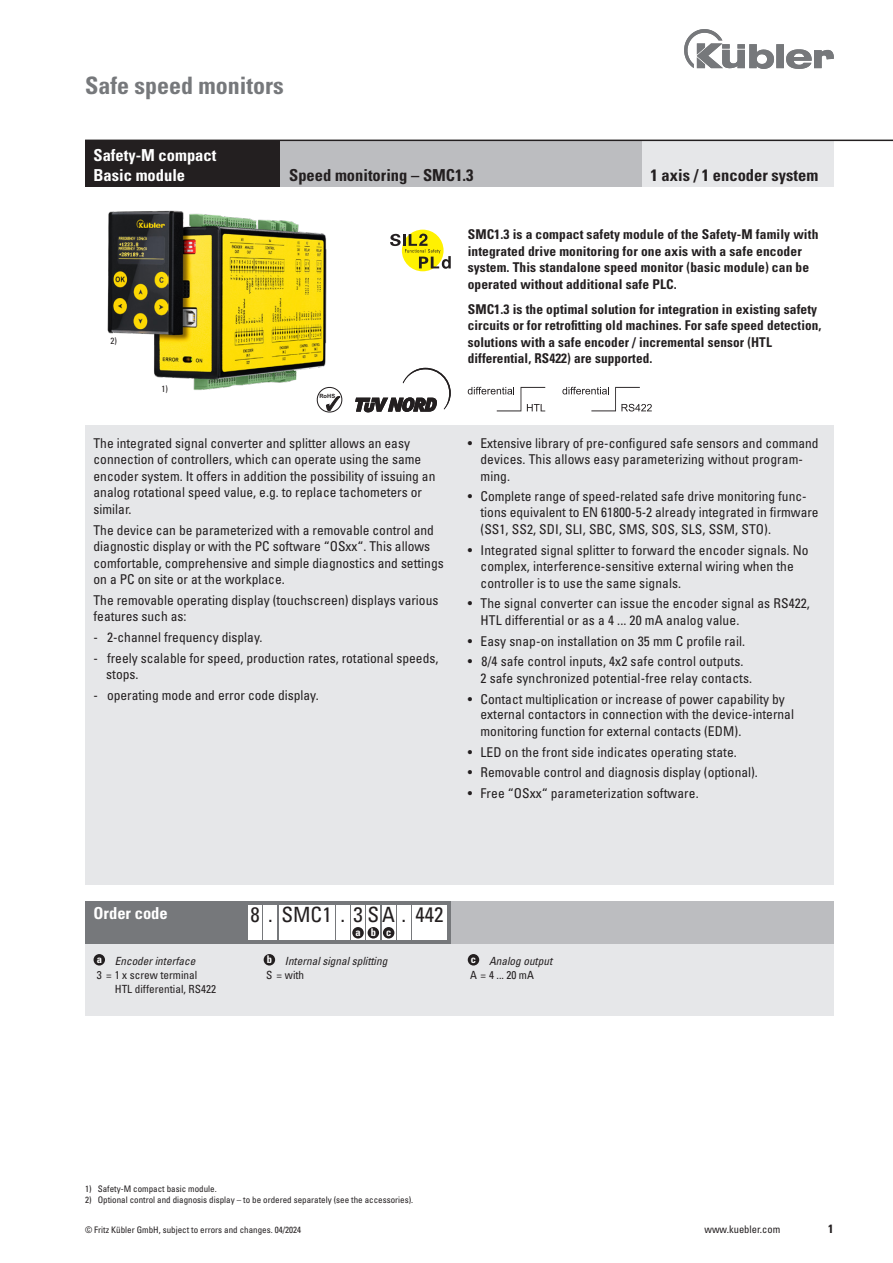
<style>
.page{position:relative;width:893px;height:1263px;background:#fff}
.page>*{position:absolute;margin:0;border:0;box-sizing:border-box;transform-origin:0 0}
.t1{font:700 condensed 24px "Univers LT Std";color:#76787b}
.t2{font:condensed 21px "Univers LT Std";color:#231f20}
.t3{font:700 condensed 16.5px "Univers LT Std";color:#231f20}
.t4{font:700 condensed 16.5px/19.8px "Univers LT Std";color:#fff}
.t5{font:condensed 13.5px/16.5px "Univers LT Std";color:#231f20}
.t6{font:700 condensed 13.5px/16.5px "Univers LT Std";letter-spacing:.005em;color:#231f20}
.t7{font:700 condensed 12px "Univers LT Std";color:#231f20}
.t8{font:italic condensed 11.25px/14.2px "Univers LT Std";color:#231f20}
.t9{font:condensed 11.25px "Univers LT Std";color:#231f20}
.t10{font:condensed 10.5px "Univers LT Std";color:#231f20}
.t11{font:700 condensed 10.5px "Univers LT Std";color:#fff}
.t12{font:condensed 9px "Univers LT Std";color:#231f20}
.t13{font:700 5.85px "Arial";color:#231f20}
.s1{font-style:normal}
</style>
<div class="page">
<img style="left:685px;top:30px;width:148px;height:38px">
<img style="left:107px;top:210px;width:220px;height:180px">
<div style="left:85px;top:425px;width:748px;height:459px;background:#e6e7e9"></div>
<div style="left:402px;top:230px;width:42px;height:41px;background:#fff101;border-radius:50%"></div>
<svg style="left:390px;top:234px;width:61px;height:35px"></svg>
<div style="left:85px;top:901px;width:748px;height:115px;background:#e6e7e9"></div>
<svg style="left:317px;top:387px;width:25px;height:25px"></svg>
<svg style="left:355px;top:368px;width:96px;height:44px"></svg>
<svg style="left:468px;top:387px;width:77px;height:24px"></svg>
<svg style="left:562px;top:387px;width:90px;height:24px"></svg>
<div style="left:642px;top:140px;width:191px;height:47px;background:#e6e7e9"></div>
<div style="left:85px;top:901px;width:366px;height:43px;background:#76787b"></div>
<div style="left:264px;top:906px;width:13px;height:34px;background:#fff"></div>
<div style="left:279px;top:906px;width:55px;height:34px;background:#fff"></div>
<div style="left:336px;top:906px;width:13px;height:34px;background:#fff"></div>
<div style="left:397px;top:906px;width:14px;height:34px;background:#fff"></div>
<div style="left:351px;top:906px;width:14px;height:34px;background:#fff"></div>
<div style="left:352px;top:927px;width:12px;height:11px;background:#231f20;border-radius:50%"></div>
<div style="left:366px;top:906px;width:14px;height:34px;background:#fff"></div>
<div style="left:368px;top:927px;width:11px;height:11px;background:#231f20;border-radius:50%"></div>
<div style="left:382px;top:906px;width:13px;height:34px;background:#fff"></div>
<div style="left:94px;top:954px;width:11px;height:11px;background:#231f20;border-radius:50%"></div>
<div style="left:264px;top:954px;width:11px;height:11px;background:#231f20;border-radius:50%"></div>
<div style="left:468px;top:954px;width:11px;height:11px;background:#231f20;border-radius:50%"></div>
<div style="left:383px;top:927px;width:11px;height:11px;background:#231f20;border-radius:50%"></div>
<div style="left:248px;top:906px;width:14px;height:34px;background:#fff"></div>
<div style="left:451px;top:901px;width:382px;height:43px;background:#bcbdc0"></div>
<div style="left:412px;top:906px;width:34px;height:34px;background:#fff"></div>
<div style="left:85px;top:140px;width:196px;height:47px;background:#231f20"></div>
<div style="left:281px;top:140px;width:361px;height:47px;background:#bcbdc0"></div>
<hr style="left:85px;top:140px;width:808px;height:1px;background:#231f20">
<h1 class="t1" style="left:85px;top:71px;width:200px">Safe speed monitors</h1>
<p class="t4" style="left:94px;top:145px;width:124px">Safety-M compact<br>Basic module</p>
<p class="t3" style="left:289px;top:165px;width:186px">Speed monitoring – SMC1.3</p>
<p class="t3" style="left:651px;top:165px;width:169px">1 axis / 1 encoder system</p>
<p class="t12" style="left:111px;top:335px;width:8px">2)</p>
<p class="t12" style="left:162px;top:383px;width:8px">1)</p>
<p class="t13" style="left:319px;top:392px;width:17px">RoHS</p>
<p class="t5" style="left:94px;top:434px;width:343px">The integrated signal converter and splitter allows an easy connection of controllers, which can operate using the same encoder system. It offers in addition the possibility of issuing an analog rotational speed value, e.g. to replace tachometers or similar.</p>
<p class="t5" style="left:94px;top:521px;width:352px">The device can be parameterized with a removable control and diagnostic display or with the PC software “OSxx“. This allows comfortable, comprehensive and simple diagnostics and settings on a PC on site or at the workplace.</p>
<p class="t5" style="left:94px;top:591px;width:346px">The removable operating display (touchscreen) displays various features such as:</p>
<p class="t5" style="left:94px;top:629px;width:170px">- 2-channel frequency display.</p>
<p class="t5" style="left:106px;top:649px;width:334px;text-indent:-13px">- freely scalable for speed, production rates, rotational speeds, stops.</p>
<p class="t5" style="left:94px;top:687px;width:227px">- operating mode and error code display.</p>
<p class="t6" style="left:468px;top:226px;width:352px">SMC1.3 is a compact safety module of the Safety-M family with integrated drive monitoring for one axis with a safe encoder system. This standalone speed monitor (basic module) can be operated without additional safe PLC.</p>
<p class="t6" style="left:468px;top:301px;width:355px">SMC1.3 is the optimal solution for integration in existing safety circuits or for retrofitting old machines. For safe speed detection, solutions with a safe encoder / incremental sensor (HTL differential, RS422) are supported.</p>
<p class="t5" style="left:480px;top:434px;width:340px;text-indent:-13px">• Extensive library of pre-configured safe sensors and command devices. This allows easy parameterizing without program&shy;ming.</p>
<p class="t5" style="left:480px;top:487px;width:340px;text-indent:-13px">• Complete range of speed-related safe drive monitoring func&shy;tions equivalent to EN 61800-5-2 already integrated in firmware (SS1, SS2, SDI, SLI, SBC, SMS, SOS, SLS, SSM, STO).</p>
<p class="t5" style="left:480px;top:541px;width:330px;text-indent:-13px">• Integrated signal splitter to forward the encoder signals. No complex, interference-sensitive external wiring when the controller is to use the same signals.</p>
<p class="t5" style="left:480px;top:595px;width:331px;text-indent:-13px">• The signal converter can issue the encoder signal as RS422,<br>HTL differential or as a 4 ... 20 mA analog value.</p>
<p class="t5" style="left:468px;top:632px;width:279px">• Easy snap-on installation on 35 mm C profile rail.</p>
<p class="t5" style="left:480px;top:653px;width:273px;text-indent:-13px">• 8/4 safe control inputs, 4x2 safe control outputs.<br>2 safe synchronized potential-free relay contacts.</p>
<p class="t5" style="left:480px;top:690px;width:315px;text-indent:-13px">• Contact multiplication or increase of power capability by external contactors in connection with the device-internal monitoring function for external contacts (EDM).</p>
<p class="t5" style="left:468px;top:743px;width:271px">• LED on the front side indicates operating state.</p>
<p class="t5" style="left:468px;top:764px;width:292px">• Removable control and diagnosis display (optional).</p>
<p class="t5" style="left:468px;top:785px;width:232px">• Free “OSxx“ parameterization software.</p>
<p class="t4" style="left:94px;top:903px;width:76px">Order code</p>
<h2 class="t2" style="left:250px;top:901px;width:195px">8 . SMC1 . 3 SA . 442</h2>
<p class="t11" style="left:355px;top:925px;width:7px">a</p>
<p class="t11" style="left:371px;top:925px;width:7px">b</p>
<p class="t8" style="left:97px;top:953px;width:100px"><sup>a</sup> Encoder interface</p>
<p class="t9" style="left:97px;top:968px;width:102px">3 = 1 x screw terminal</p>
<p class="t9" style="left:115px;top:982px;width:103px">HTL differential, RS422</p>
<p class="t11" style="left:386px;top:925px;width:7px">c</p>
<p class="t8" style="left:266px;top:953px;width:123px"><sup>b</sup> Internal signal splitting<br><span class="s1">S = with</span></p>
<p class="t8" style="left:470px;top:953px;width:84px"><sup>c</sup> Analog output<br><span class="s1">A = 4 ... 20 mA</span></p>
<p class="t12" style="left:85px;top:1183px;width:133px">1) Safety-M compact basic module.</p>
<p class="t12" style="left:85px;top:1194px;width:330px">2) Optional control and diagnosis display – to be ordered separately (see the accessories).</p>
<p class="t12" style="left:85px;top:1224px;width:218px">© Fritz Kübler GmbH, subject to errors and changes. 04/2024</p>
<p class="t10" style="left:704px;top:1223px;width:77px">www.kuebler.com</p>
<p class="t7" style="left:828px;top:1221px;width:7px">1</p>
</div>
